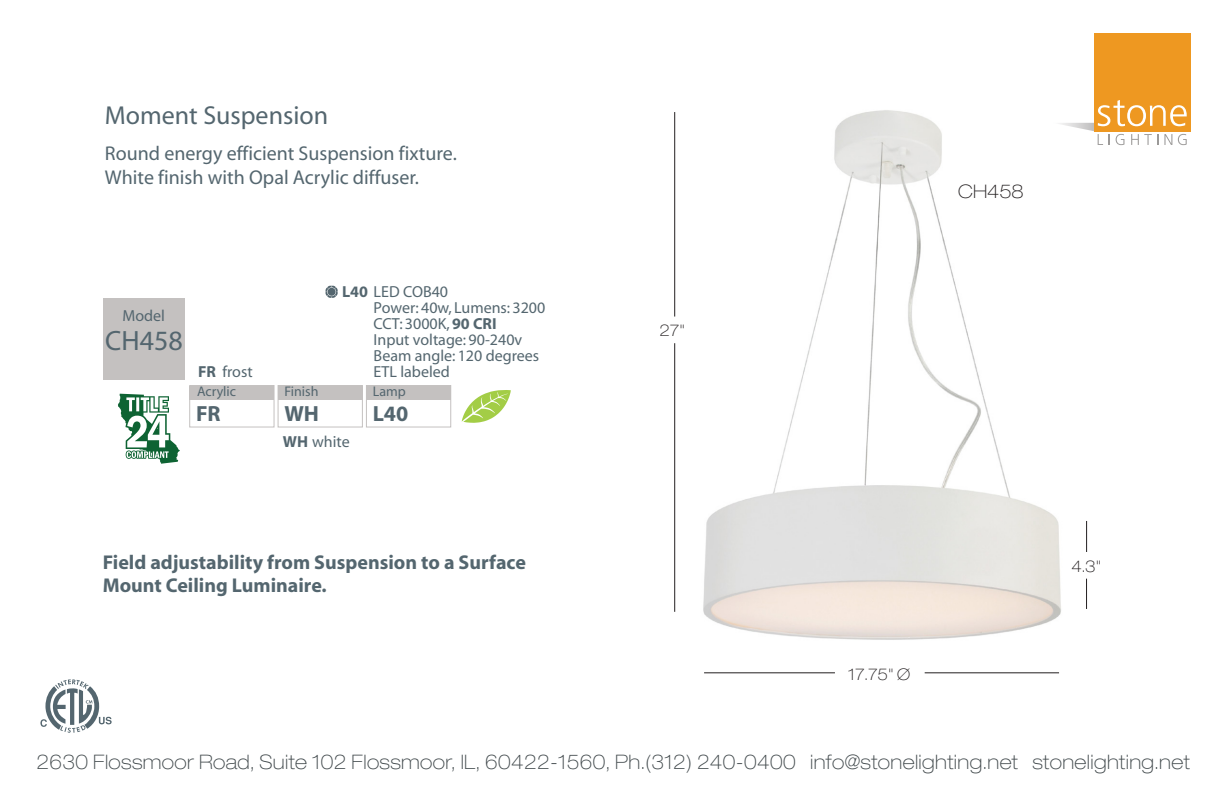
<style>
.page{position:relative;width:1224px;height:794px;background:#fff}
.page>*{position:absolute;margin:0;border:0;box-sizing:border-box;transform-origin:0 0}
.t1{font:28px "Myriad";color:#54666f}
.t2{font:26px "Myriad";color:#54666f}
.t3{font:700 22px "Myriad";color:#54666f}
.t4{font:100 expanded 20px "Helvetica Neue LT Std";letter-spacing:.02em;color:#3f474a}
.t5{font:20px/24px "Myriad";color:#54666f}
.t6{font:700 20px/22.4px "Myriad";color:#54666f}
.t7{font:100 expanded 18.8px "Helvetica Neue LT Std";color:#231f20}
.t8{font:16px/16px "Myriad";color:#54666f}
.t9{font:100 expanded 16px "Helvetica Neue LT Std";color:#231f20}
.t10{font:14px "Myriad";color:#54666f}
.s1{font-weight:700}
</style>
<div class="page">
<img style="left:703px;top:110px;width:358px;height:564px">
<hr style="left:704px;top:672px;width:131px;height:1px;background:#231f20">
<hr style="left:925px;top:672px;width:134px;height:1px;background:#231f20">
<hr style="left:1086px;top:578px;width:1px;height:31px;background:#231f20">
<hr style="left:1086px;top:521px;width:1px;height:31px;background:#231f20">
<hr style="left:674px;top:112px;width:1px;height:204px;background:#231f20">
<hr style="left:674px;top:343px;width:1px;height:269px;background:#231f20">
<div style="left:1095px;top:33px;width:96px;height:98px;background:#ee9821"></div>
<svg style="left:1052px;top:100px;width:139px;height:45px"></svg>
<svg style="left:118px;top:394px;width:62px;height:70px"></svg>
<div style="left:189px;top:385px;width:86px;height:42px;border:1px solid #c4c1c0"></div>
<div style="left:190px;top:385px;width:84px;height:14px;background:#c4c1c0"></div>
<div style="left:278px;top:385px;width:85px;height:42px;border:1px solid #c4c1c0"></div>
<div style="left:278px;top:385px;width:84px;height:14px;background:#c4c1c0"></div>
<div style="left:366px;top:385px;width:85px;height:42px;border:1px solid #c4c1c0"></div>
<div style="left:366px;top:385px;width:85px;height:14px;background:#c4c1c0"></div>
<svg style="left:326px;top:286px;width:12px;height:12px"></svg>
<div style="left:328px;top:288px;width:8px;height:8px;background:#54666f;border-radius:50%"></div>
<div style="left:103px;top:298px;width:81px;height:82px;background:#c4c1c0"></div>
<svg style="left:462px;top:390px;width:49px;height:33px"></svg>
<svg style="left:40px;top:679px;width:72px;height:54px"></svg>
<h2 class="t2" style="left:105px;top:102px;width:225px">Moment Suspension</h2>
<p class="t5" style="left:105px;top:142px;width:353px">Round energy efficient Suspension fixture.<br>White finish with Opal Acrylic diffuser.</p>
<p class="t8" style="left:122px;top:309px;width:44px">Model</p>
<h1 class="t1" style="left:105px;top:326px;width:79px">CH458</h1>
<p class="t8" style="left:198px;top:364px;width:56px"><span class="s1">FR</span> frost</p>
<p class="t10" style="left:197px;top:384px;width:41px">Acrylic</p>
<h3 class="t3" style="left:196px;top:402px;width:26px">FR</h3>
<p class="t8" style="left:374px;top:284px;width:173px;text-indent:-32px"><span class="s1">L40</span> LED COB40<br>Power: 40w, Lumens: 3200<br>CCT: 3000K, <span class="s1">90 CRI<br></span>Input voltage: 90-240v<br>Beam angle: 120 degrees<br>ETL labeled</p>
<p class="t10" style="left:284px;top:384px;width:36px">Finish</p>
<h3 class="t3" style="left:284px;top:402px;width:36px">WH</h3>
<p class="t8" style="left:283px;top:434px;width:68px"><span class="s1">WH</span> white</p>
<p class="t10" style="left:373px;top:384px;width:34px">Lamp</p>
<h3 class="t3" style="left:373px;top:402px;width:37px">L40</h3>
<p class="t6" style="left:103px;top:552px;width:425px">Field adjustability from Suspension to a Surface<br>Mount Ceiling Luminaire.</p>
<p class="t9" style="left:660px;top:321px;width:27px">27"</p>
<p class="t7" style="left:958px;top:181px;width:67px">CH458</p>
<p class="t9" style="left:848px;top:664px;width:63px">17.75" Ø</p>
<p class="t9" style="left:1071px;top:556px;width:31px">4.3"</p>
<p class="t4" style="left:37px;top:749px;width:1155px">2630 Flossmoor Road, Suite 102 Flossmoor, IL, 60422-1560, Ph.(312) 240-0400 info@stonelighting.net stonelighting.net</p>
</div>
